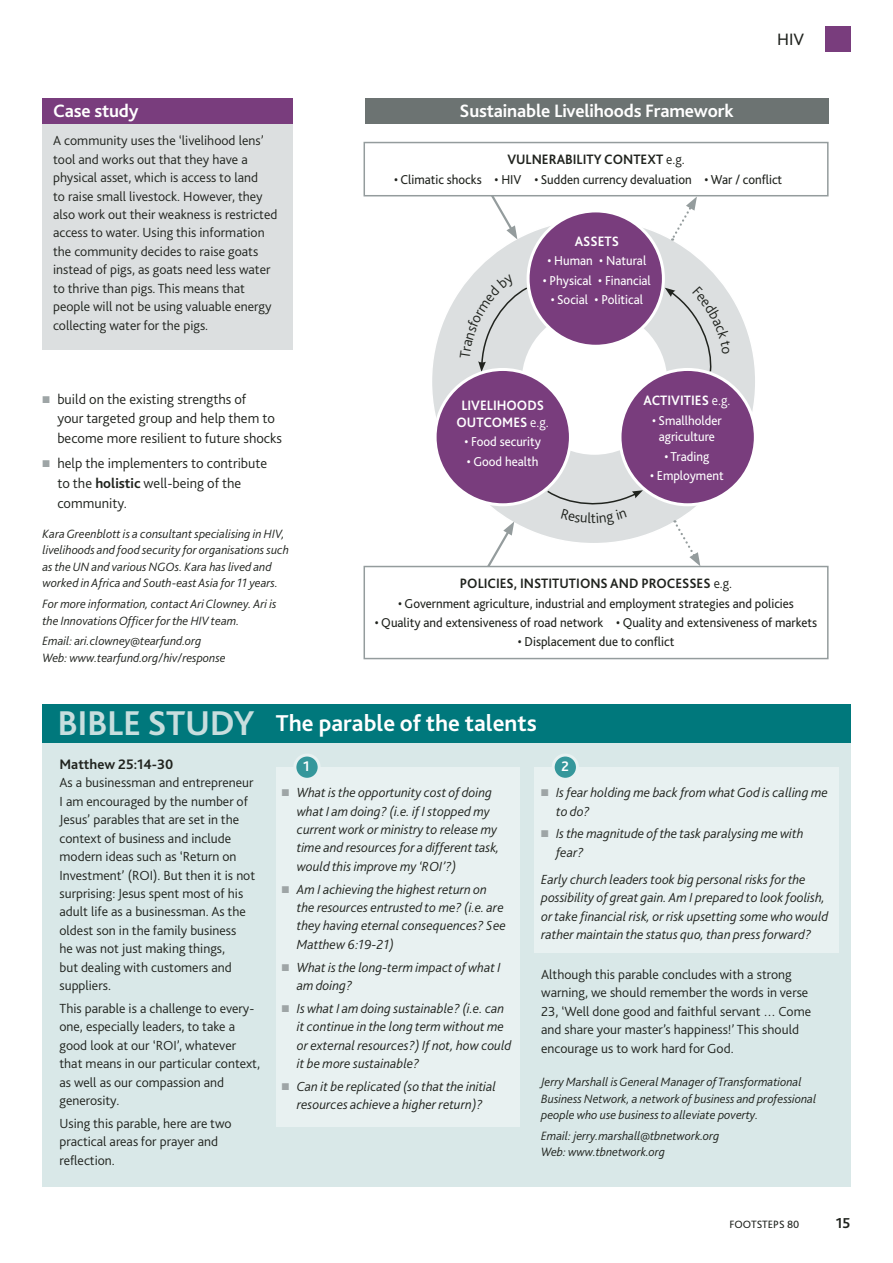
<style>
.page{position:relative;width:893px;height:1263px;background:#fff}
.page>*{position:absolute;margin:0;border:0;box-sizing:border-box;transform-origin:0 0}
.t1{font:700 24px "Bliss 2";color:#fff}
.t2{font:700 18.75px "Bliss 2";letter-spacing:-.01em;color:#fff}
.t3{font:17.25px "Bliss 2";color:#20231e}
.t4{font:700 15px "Bliss 2";color:#20231e}
.t5{font:300 14.55px/19.8px "Bliss 2";color:#20231e}
.t6{font:700 14.55px "Bliss 2";color:#fff}
.t7{font:700 14.55px "Bliss 2";color:#fff;scale:.95 1}
.t8{font:700 14.4px "Bliss 2";color:#20231e}
.t9{font:700 14.25px "Bliss 2";color:#20231e;scale:.95 1}
.t10{font:700 14.25px/16.5px "Bliss 2";color:#fff;text-align:center;scale:.95 1}
.t11{font:300 13.8px/18.5px "Bliss 2";color:#20231e}
.t12{font:italic 300 13.8px/18.5px "Bliss 2";color:#20231e}
.t13{font:13.5px "Bliss 2";color:#20231e;scale:.95 1}
.t14{font:13.5px/16.5px "Bliss 2";color:#fff;text-align:center;scale:.95 1}
.t15{font:italic 300 12.6px/16.5px "Bliss 2";color:#20231e}
.t16{font:11.1px "Bliss 2";color:#20231e}
.s1{color:#9ea5a6}
.s2{font-weight:700}
.s3{font-weight:300}
.s4{font-size:36px;color:#c7dede}
</style>
<div class="page">
<div style="left:825px;top:26px;width:25px;height:26px;background:#793d7d"></div>
<div style="left:365px;top:98px;width:463px;height:25px;background:#6c7372"></div>
<div style="left:431px;top:219px;width:325px;height:325px;background:#dcdfe0;border-radius:50%"></div>
<svg style="left:489px;top:196px;width:28px;height:44px"></svg>
<svg style="left:670px;top:197px;width:27px;height:44px"></svg>
<svg style="left:674px;top:520px;width:26px;height:46px"></svg>
<svg style="left:485px;top:521px;width:29px;height:45px"></svg>
<div style="left:522px;top:309px;width:145px;height:146px;background:#fff;border-radius:50%"></div>
<div style="left:435px;top:369px;width:135px;height:136px;background:#793d7d;border-radius:50%"></div>
<div style="left:528px;top:211px;width:135px;height:135px;background:#793d7d;border-radius:50%"></div>
<div style="left:526px;top:209px;width:139px;height:139px;border:3px solid #fff;border-radius:50%"></div>
<div style="left:620px;top:369px;width:135px;height:136px;background:#793d7d;border-radius:50%"></div>
<div style="left:42px;top:737px;width:808px;height:449px;background:#d9e8e8"></div>
<div style="left:42px;top:704px;width:808px;height:38px;background:#00787c"></div>
<div style="left:276px;top:767px;width:244px;height:360px;background:#e8f1f1"></div>
<div style="left:535px;top:767px;width:304px;height:186px;background:#e8f1f1"></div>
<div style="left:295px;top:755px;width:24px;height:24px;background:#35979b;border-radius:50%"></div>
<div style="left:293px;top:754px;width:28px;height:27px;border:3px solid #e8f1f1;border-radius:50%"></div>
<div style="left:553px;top:755px;width:24px;height:24px;background:#35979b;border-radius:50%"></div>
<div style="left:552px;top:754px;width:27px;height:27px;border:3px solid #e8f1f1;border-radius:50%"></div>
<div style="left:363px;top:142px;width:465px;height:54px;border:2px solid #949c9d"></div>
<div style="left:363px;top:566px;width:465px;height:93px;border:2px solid #949c9d"></div>
<div style="left:42px;top:119px;width:251px;height:231px;background:#dcdfe0"></div>
<div style="left:42px;top:98px;width:251px;height:25px;background:#793d7d"></div>
<svg style="left:460px;top:275px;width:69px;height:97px"></svg>
<svg style="left:546px;top:489px;width:97px;height:16px"></svg>
<svg style="left:665px;top:287px;width:65px;height:86px"></svg>
<h2 class="t2" style="left:53px;top:103px;width:87px">Case study</h2>
<p class="t11" style="left:53px;top:133px;width:226px">A community uses the ‘livelihood lens’ tool and works out that they have a physical asset, which is access to land<br>to raise small livestock. However, they also work out their weakness is restricted access to water. Using this information the community decides to raise goats instead of pigs, as goats need less water to thrive than pigs. This means that people will not be using valuable energy collecting water for the pigs.</p>
<p class="t5" style="left:57px;top:390px;width:226px;text-indent:-15px"><span class="s1">■</span> build on the existing strengths of<br>your targeted group and help them to become more resilient to future shocks</p>
<p class="t5" style="left:57px;top:455px;width:211px;text-indent:-15px"><span class="s1">■</span> help the implementers to contribute to the <span class="s2">holistic</span> well-being of the community.</p>
<p class="t15" style="left:42px;top:527px;width:248px">Kara Greenblott is a consultant specialising in HIV, livelihoods and food security for organisations such as the UN and various NGOs. Kara has lived and worked in Africa and South-east Asia for 11 years.</p>
<p class="t15" style="left:42px;top:597px;width:236px">For more information, contact Ari Clowney. Ari is the Innovations Officer for the HIV team.</p>
<p class="t15" style="left:42px;top:634px;width:185px">Email: ari.clowney@tearfund.org<br>Web: www.tearfund.org/hiv/response</p>
<h2 class="t2" style="left:459px;top:103px;width:276px">Sustainable Livelihoods Framework</h2>
<p class="t3" style="left:777px;top:32px;width:29px">HIV</p>
<p class="t9" style="left:507px;top:154px;width:188px">VULNERABILITY CONTEXT <span class="s3">e.g.</span></p>
<p class="t13" style="left:394px;top:174px;width:410px">• Climatic shocks • HIV • Sudden currency devaluation • War / conflict</p>
<p class="t10" style="left:575px;top:234px;width:48px">ASSETS</p>
<p class="t14" style="left:547px;top:254px;width:105px">• Human • Natural</p>
<p class="t14" style="left:543px;top:273px;width:115px">• Physical • Financial</p>
<p class="t14" style="left:551px;top:293px;width:99px">• Social • Political</p>
<p class="t10" style="left:456px;top:399px;width:99px">LIVELIHOODS<br>OUTCOMES <span class="s3">e.g.</span></p>
<p class="t14" style="left:464px;top:435px;width:82px">• Food security</p>
<p class="t14" style="left:467px;top:454px;width:77px">• Good health</p>
<p class="t10" style="left:643px;top:394px;width:93px">ACTIVITIES <span class="s3">e.g.</span></p>
<p class="t14" style="left:652px;top:413px;width:75px">• Smallholder agriculture</p>
<p class="t14" style="left:664px;top:449px;width:48px">• Trading</p>
<p class="t14" style="left:650px;top:469px;width:79px">• Employment</p>
<p class="t9" style="left:460px;top:578px;width:288px">POLICIES, INSTITUTIONS AND PROCESSES <span class="s3">e.g.</span></p>
<p class="t13" style="left:398px;top:598px;width:418px">• Government agriculture, industrial and employment strategies and policies</p>
<p class="t13" style="left:375px;top:617px;width:467px">• Quality and extensiveness of road network • Quality and extensiveness of markets</p>
<p class="t13" style="left:518px;top:637px;width:166px">• Displacement due to conflict</p>
<h1 class="t1" style="left:57px;top:714px;width:481px"><span class="s4">BIBLE STUDY</span> The parable of the talents</h1>
<p class="t8" style="left:59px;top:759px;width:115px">Matthew 25:14-30</p>
<p class="t11" style="left:59px;top:775px;width:197px">As a businessman and entrepreneur<br>I am encouraged by the number of<br>Jesus’ parables that are set in the context of busi ness and include modern ideas such as ‘Return on<br>Investment’ (ROI). But then it is not surprising: Jesus spent most of his adult life as a businessman. As the oldest son in the family business<br>he was not just making things,<br>but dealing with customers and suppliers.</p>
<p class="t11" style="left:59px;top:1000px;width:202px">This parable is a challenge to every&shy;one, especially leaders, to take a good look at our ‘ROI’, whatever that means in our parti cular context, as well as our compassion and generosity.</p>
<p class="t11" style="left:59px;top:1115px;width:174px">Using this parable, here are two practical areas for prayer and reflection.</p>
<p class="t6" style="left:303px;top:761px;width:8px">1</p>
<p class="t12" style="left:297px;top:785px;width:204px;text-indent:-15px"><span class="s1">■</span> What is the opportunity cost of doing what I am doing? (i.e. if I stopped my current work or ministry to release my time and resources for a different task, would this improve my ‘ROI’?)</p>
<p class="t12" style="left:297px;top:881px;width:210px;text-indent:-15px"><span class="s1">■</span> Am I achieving the highest return on the resources entrusted to me? (i.e. are they having eternal consequences? See Matthew 6:19-21)</p>
<p class="t12" style="left:297px;top:959px;width:205px;text-indent:-15px"><span class="s1">■</span> What is the long-term impact of what I am doing?</p>
<p class="t12" style="left:297px;top:1000px;width:216px;text-indent:-15px"><span class="s1">■</span> Is what I am doing sustainable? (i.e. can it continue in the long term without me or external resources?) If not, how could it be more sustainable?</p>
<p class="t12" style="left:282px;top:1078px;width:216px;text-align:center"><span class="s1">■</span> Can it be replicated (so that the initial resources achieve a higher return)?</p>
<p class="t7" style="left:561px;top:761px;width:9px">2</p>
<p class="t12" style="left:556px;top:785px;width:273px;text-indent:-15px"><span class="s1">■</span> Is fear holding me back from what God is calling me to do?</p>
<p class="t12" style="left:556px;top:826px;width:249px;text-indent:-15px"><span class="s1">■</span> Is the magnitude of the task paralysing me with fear?</p>
<p class="t12" style="left:541px;top:871px;width:289px">Early church leaders took big personal risks for the possibility of great gain. Am I prepared to look foolish, or take financial risk, or risk upsetting some who would rather maintain the status quo, than press forward?</p>
<p class="t11" style="left:541px;top:966px;width:272px">Although this parable concludes with a strong warning, we should remember the words in verse 23, ‘Well done good and faithful servant … Come and share your master’s happiness!’ This should encourage us to work hard for God.</p>
<p class="t15" style="left:541px;top:1075px;width:277px">Jerry Marshall is General Manager of Transform ational<br>Business Network, a network of business and professional people who use business to alleviate poverty.</p>
<p class="t15" style="left:541px;top:1129px;width:180px">Email: jerry.marshall@tbnetwork.org<br>Web: www.tbnetwork.org</p>
<p class="t16" style="left:729px;top:1220px;width:72px">FOOTSTEPS 80</p>
<p class="t4" style="left:836px;top:1217px;width:16px">15</p>
</div>
